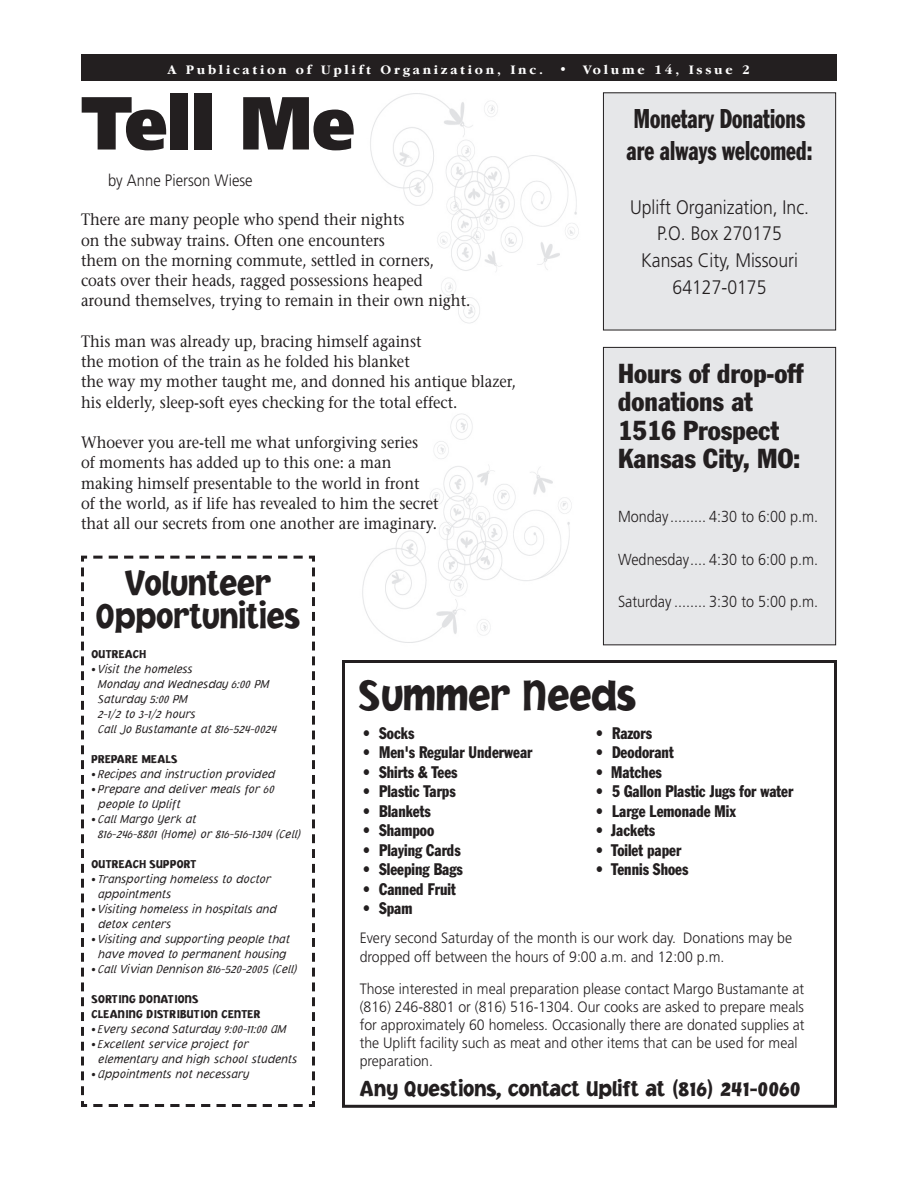
<style>
.page{position:relative;width:918px;height:1188px;background:#fff}
.page>*{position:absolute;margin:0;border:0;box-sizing:border-box;transform-origin:0 0}
.t1{font:900 75px "Frutiger";color:#231f20;scale:.9 1}
.t2{font:900 45px "Jacoby ICG";color:#231f20;scale:.9 1}
.t3{font:900 36.3px/33px "Jacoby ICG";color:#231f20;text-align:center;scale:.9 1}
.t4{font:condensed 27px/28.5px "Franklin Gothic";color:#231f20}
.t5{font:condensed 26.7px/32px "Franklin Gothic";color:#231f20;scale:.8 1}
.t6{font:900 22.5px "Jacoby ICG";color:#231f20;scale:.94 1}
.t7{font:300 19.5px/26.7px "Frutiger";color:#231f20;text-align:center;scale:.9 1}
.t8{font:16.5px/20.2px "Stone Serif";color:#231f20;scale:.9 1}
.t9{font:condensed 16.5px "Franklin Gothic";color:#231f20;scale:.9 1}
.t10{font:300 16.5px "Frutiger";color:#231f20;scale:.9 1}
.t11{font:300 16.05px "Frutiger";color:#231f20;scale:.9 1}
.t12{font:300 15px/18px "Frutiger";color:#231f20;scale:.94 1}
.t13{font:700 13.5px "Garamond IT Cby BT";letter-spacing:.2em;color:#fff}
.t14{font:italic 300 12px/15px "Jacoby ICG";color:#231f20}
.t15{font:900 12px/15px "Jacoby ICG";color:#231f20}
</style>
<div class="page">
<svg style="left:81px;top:555px;width:234px;height:552px"></svg>
<div style="left:342px;top:660px;width:495px;height:448px;border:3px solid #231f20"></div>
<div style="left:603px;top:347px;width:233px;height:298px;background:#e6e7e9"></div>
<div style="left:603px;top:347px;width:233px;height:298px;border:1px solid #231f20"></div>
<div style="left:81px;top:54px;width:756px;height:27px;background:#231f20"></div>
<div style="left:603px;top:93px;width:233px;height:237px;background:#e6e7e9"></div>
<div style="left:603px;top:92px;width:233px;height:238px;border:1px solid #231f20"></div>
<img style="left:362px;top:413px;width:210px;height:230px">
<img style="left:370px;top:93px;width:209px;height:231px">
<p class="t13" style="left:168px;top:62px;width:584px">A Publication of Uplift Organization, Inc. • Volume 14, Issue 2</p>
<h3 class="t5" style="left:627px;top:102px;width:234px">Monetary Donations are always welcomed:</h3>
<p class="t7" style="left:630px;top:193px;width:200px">Uplift Organization, Inc.<br>P.O. Box 270175<br>Kansas City, Missouri<br>64127-0175</p>
<h1 class="t1" style="left:81px;top:77px;width:306px">Tell Me</h1>
<p class="t10" style="left:108px;top:170px;width:162px">by Anne Pierson Wiese</p>
<p class="t8" style="left:81px;top:209px;width:434px">There are many people who spend their nights<br>on the subway trains. Often one encounters<br>them on the morning commute, settled in corners, coats over their heads, ragged possessions heaped around themselves, trying to remain in their own night.</p>
<p class="t8" style="left:81px;top:331px;width:485px">This man was already up, bracing himself against<br>the motion of the train as he folded his blanket<br>the way my mother taught me, and donned his antique blazer, his elderly, sleep-soft eyes checking for the total effect.</p>
<p class="t8" style="left:81px;top:432px;width:399px">Whoever you are-tell me what unforgiving series<br>of moments has added up to this one: a man making himself presentable to the world in front<br>of the world, as if life has revealed to him the secret that all our secrets from one another are imaginary.</p>
<h3 class="t4" style="left:618px;top:359px;width:187px">Hours of drop-off donations at<br>1516 Prospect<br>Kansas City, MO:</h3>
<p class="t11" style="left:618px;top:507px;width:224px">Monday ......... 4:30 to 6:00 p.m.</p>
<p class="t11" style="left:618px;top:550px;width:224px">Wednesday .... 4:30 to 6:00 p.m.</p>
<p class="t11" style="left:618px;top:593px;width:224px">Saturday ........ 3:30 to 5:00 p.m.</p>
<h3 class="t3" style="left:96px;top:565px;width:229px">Volunteer<br>Opportunities</h3>
<p class="t15" style="left:92px;top:646px;width:56px">OUTREACH</p>
<p class="t14" style="left:98px;top:661px;width:180px;text-indent:-7px">• Visit the homeless<br>Monday and Wednesday 6:00 PM<br>Saturday 5:00 PM<br>2-1/2 to 3-1/2 hours<br>Call Jo Bustamante at 816-524-0024</p>
<p class="t15" style="left:92px;top:751px;width:88px">PREPARE MEALS</p>
<p class="t14" style="left:92px;top:766px;width:185px">• Recipes and instruction provided</p>
<p class="t14" style="left:98px;top:781px;width:178px;text-indent:-7px">• Prepare and deliver meals for 60 people to Uplift</p>
<p class="t14" style="left:98px;top:811px;width:205px;text-indent:-7px">• Call Margo Yerk at<br>816-246-8801 (Home) or 816-516-1304 (Cell)</p>
<p class="t15" style="left:92px;top:856px;width:107px">OUTREACH SUPPORT</p>
<p class="t14" style="left:98px;top:871px;width:174px;text-indent:-7px">• Transporting homeless to doctor appointments</p>
<p class="t14" style="left:98px;top:901px;width:180px;text-indent:-7px">• Visiting homeless in hospitals and detox centers</p>
<p class="t14" style="left:92px;top:931px;width:200px;text-align:center">• Visiting and supporting people that have moved to permanent housing</p>
<p class="t14" style="left:92px;top:961px;width:208px">• Call Vivian Dennison 816-520-2005 (Cell)</p>
<p class="t15" style="left:92px;top:991px;width:171px">SORTING DONATIONS<br>CLEANING DISTRIBUTION CENTER</p>
<p class="t14" style="left:92px;top:1021px;width:197px">• Every second Saturday 9:00-11:00 AM</p>
<p class="t14" style="left:98px;top:1036px;width:201px;text-indent:-7px">• Excellent service project for elementary and high school students</p>
<p class="t14" style="left:92px;top:1066px;width:159px">• Appointments not necessary</p>
<h2 class="t2" style="left:359px;top:668px;width:310px">Summer Needs</h2>
<p class="t9" style="left:363px;top:723px;width:59px">• Socks</p>
<p class="t9" style="left:363px;top:742px;width:190px">• Men's Regular Underwear</p>
<p class="t9" style="left:363px;top:762px;width:107px">• Shirts &amp; Tees</p>
<p class="t9" style="left:363px;top:781px;width:105px">• Plastic Tarps</p>
<p class="t9" style="left:363px;top:801px;width:77px">• Blankets</p>
<p class="t9" style="left:363px;top:820px;width:81px">• Shampoo</p>
<p class="t9" style="left:363px;top:840px;width:110px">• Playing Cards</p>
<p class="t9" style="left:363px;top:859px;width:112px">• Sleeping Bags</p>
<p class="t9" style="left:363px;top:879px;width:105px">• Canned Fruit</p>
<p class="t9" style="left:363px;top:898px;width:56px">• Spam</p>
<p class="t9" style="left:596px;top:723px;width:64px">• Razors</p>
<p class="t9" style="left:596px;top:742px;width:88px">• Deodorant</p>
<p class="t9" style="left:596px;top:762px;width:75px">• Matches</p>
<p class="t9" style="left:596px;top:781px;width:221px">• 5 Gallon Plastic Jugs for water</p>
<p class="t9" style="left:596px;top:801px;width:157px">• Large Lemonade Mix</p>
<p class="t9" style="left:596px;top:820px;width:67px">• Jackets</p>
<p class="t9" style="left:596px;top:840px;width:96px">• Toilet paper</p>
<p class="t9" style="left:596px;top:859px;width:104px">• Tennis Shoes</p>
<p class="t12" style="left:360px;top:928px;width:462px;line-height:19.5px">Every second Saturday of the month is our work day. Donations may be dropped off between the hours of 9:00 a.m. and 12:00 p.m.</p>
<p class="t12" style="left:360px;top:980px;width:475px">Those interested in meal preparation please contact Margo Bustamante at (816) 246-8801 or (816) 516-1304. Our cooks are asked to prepare meals for approximately 60 homeless. Occasionally there are donated supplies at the Uplift facility such as meat and other items that can be used for meal preparation.</p>
<h3 class="t6" style="left:360px;top:1075px;width:471px">Any Questions, contact Uplift at (816) 241-0060</h3>
</div>
